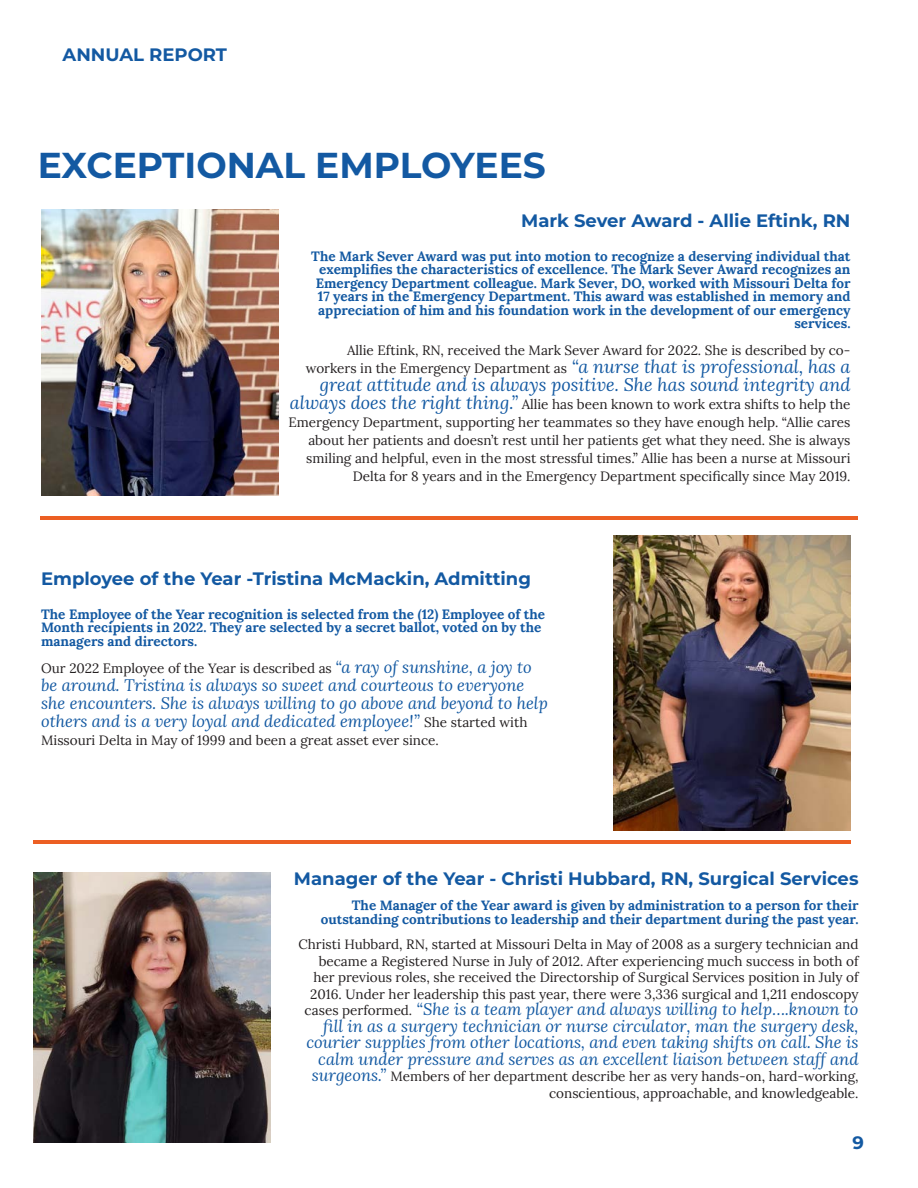
<style>
.page{position:relative;width:918px;height:1188px;background:#fff}
.page>*{position:absolute;margin:0;border:0;box-sizing:border-box;transform-origin:0 0}
.t1{font:700 36px "Montserrat";color:#1359a2}
.Subtitle{font:700 18px "Montserrat";color:#1359a2}
.Body{font:700 18px "Montserrat";color:#1359a2}
.Subtitle-2{font:italic 18px "Lora";color:#1359a2}
.Subtitle-3{font:italic 16.5px/16.5px "Lora";color:#1359a2;text-align:right}
.Body-2{font:italic 16.5px/18px "Lora";color:#1359a2}
.Subtitle-4{font:13.5px/18px "Lora";color:#231f20;text-align:right}
.Body-3{font:700 13.5px/13.5px "Lora";color:#1359a2;text-align:right}
.Body-4{font:13.5px "Lora";color:#231f20}
.s1{font-style:italic;font-size:18px;color:#1359a2}
.s2{font-style:italic;font-size:16.5px;color:#1359a2}
.s3{font-style:normal;font-size:13.5px;color:#231f20}
</style>
<div class="page">
<img style="left:41px;top:210px;width:237px;height:285px">
<img style="left:613px;top:536px;width:237px;height:294px">
<hr style="left:40px;top:517px;width:818px;height:3px;background:#ec5f23">
<hr style="left:33px;top:840px;width:817px;height:4px;background:#ec5f23">
<img style="left:33px;top:872px;width:237px;height:271px">
<h2 class="Body" style="left:63px;top:41px;width:166px">ANNUAL REPORT</h2>
<p class="t1" style="left:38px;top:139px;width:510px">EXCEPTIONAL EMPLOYEES</p>
<p class="Subtitle" style="left:521px;top:208px;width:331px">Mark Sever Award - Allie Eftink, RN</p>
<p class="Body-3" style="left:311px;top:248px;width:541px">The Mark Sever Award was put into motion to recognize a deserving individual that exemplifies the characteristics of excellence. The Mark Sever Award recognizes an Emergency Department colleague. Mark Sever, DO, worked with Missouri Delta for 17 years in the Emergency Department. This award was established in memory and appreciation of him and his foundation work in the development of our emergency services.</p>
<p class="Subtitle-4" style="left:306px;top:341px;width:546px">Allie Eftink, RN, received the Mark Sever Award for 2022. She is described by co&shy;workers in the Emergency Department as <span class="s1">“a nurse that is professional, has a</span></p>
<p class="Subtitle-2" style="left:320px;top:373px;width:532px">great attitude and is always positive. She has sound integrity and</p>
<p class="Subtitle-4" style="left:288px;top:395px;width:564px"><span class="s1">always does the right thing.”</span> Allie has been known to work extra shifts to help the Emergency Department, supporting her teammates so they have enough help. “Allie cares about her patients and doesn’t rest until her patients get what they need. She is always smiling and helpful, even in the most stressful times.” Allie has been a nurse at Missouri Delta for 8 years and in the Emergency Department specifically since May 2019.</p>
<p class="Subtitle" style="left:41px;top:566px;width:491px">Employee of the Year -Tristina McMackin, Admitting</p>
<p class="Body-3" style="left:41px;top:606px;width:506px;text-align:left">The Employee of the Year recognition is selected from the (12) Employee of the<br>Month recipients in 2022. They are selected by a secret ballot, voted on by the managers and directors.</p>
<p class="Body-4" style="left:41px;top:658px;width:492px">Our 2022 Employee of the Year is described as <span class="s2">“a ray of sunshine, a joy to</span></p>
<p class="Body-2" style="left:41px;top:676px;width:508px">be around. Tristina is always so sweet and courteous to everyone she encounters. She is always willing to go above and beyond to help others and is a very loyal and dedicated employee!” <span class="s3">She started with</span></p>
<p class="Body-4" style="left:41px;top:730px;width:399px">Missouri Delta in May of 1999 and been a great asset ever since.</p>
<p class="Body" style="left:294px;top:865px;width:566px">Manager of the Year - Christi Hubbard, RN, Surgical Services</p>
<p class="Body-3" style="left:321px;top:897px;width:539px">The Manager of the Year award is given by administration to a person for their outstanding contributions to leadership and their department during the past year.</p>
<p class="Subtitle-4" style="left:298px;top:935px;width:562px;line-height:16.5px">Christi Hubbard, RN, started at Missouri Delta in May of 2008 as a surgery technician and became a Registered Nurse in July of 2012. After experiencing much success in both of her previous roles, she received the Directorship of Surgical Services position in July of 2016. Under her leadership this past year, there were 3,336 surgical and 1,211 endoscopy</p>
<p class="Subtitle-3" style="left:305px;top:1001px;width:555px"><span class="s3">cases performed.</span> “She is a team player and always willing to help….known to fill in as a surgery technician or nurse circulator, man the surgery desk, courier supplies from other locations, and even taking shifts on call. She is calm under pressure and serves as an excellent liaison between staff and</p>
<p class="Subtitle-4" style="left:312px;top:1067px;width:548px;line-height:16.5px"><span class="s2">surgeons.”</span> Members of her department describe her as very hands-on, hard-working, conscientious, approachable, and knowledgeable.</p>
<h2 class="Body" style="left:853px;top:1130px;width:13px">9</h2>
</div>
